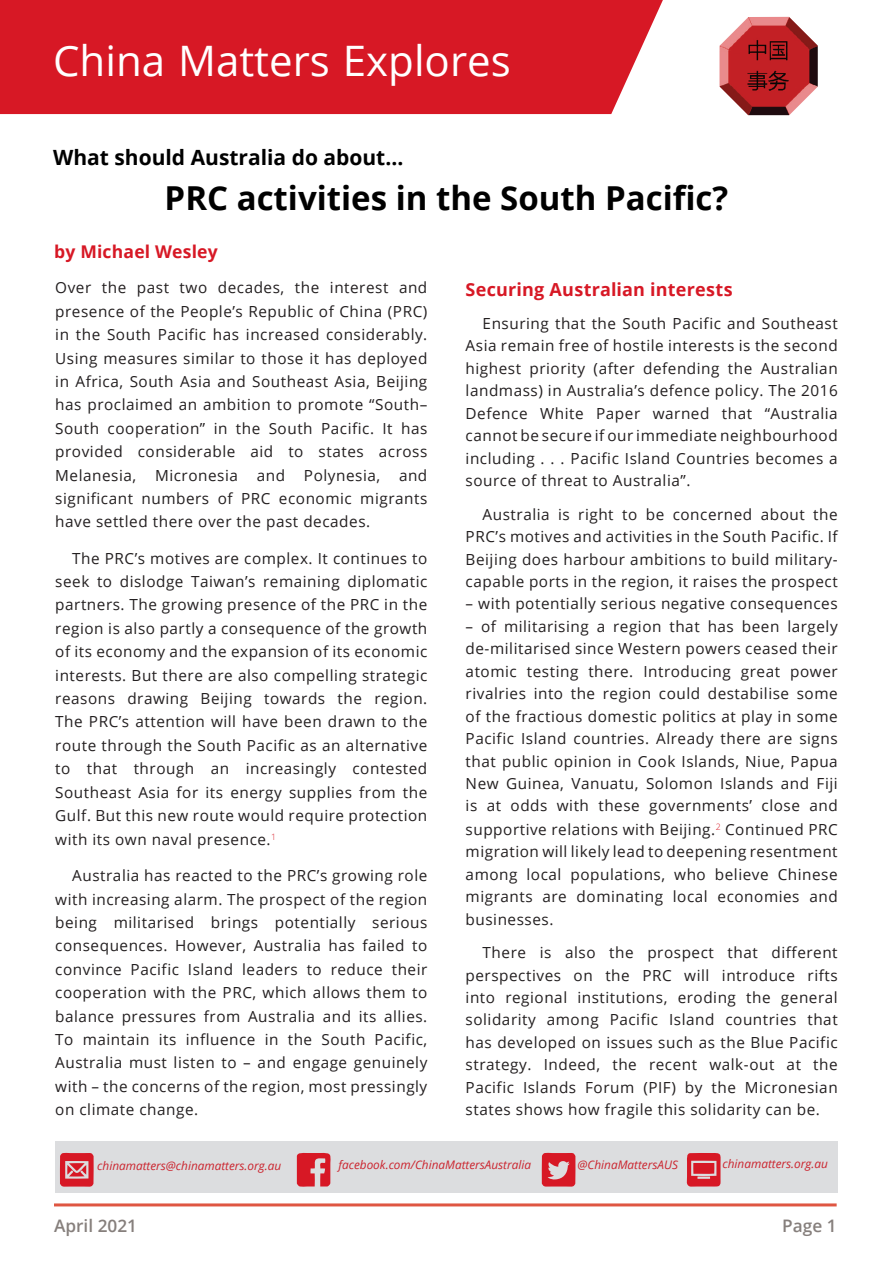
<style>
.page{position:relative;width:893px;height:1263px;background:#fff}
.page>*{position:absolute;margin:0;border:0;box-sizing:border-box;transform-origin:0 0}
.t1{font:42px "Open Sans";color:#fff}
.t2{font:700 33px "Open Sans";color:#000}
.t3{font:700 21px "Open Sans";color:#000}
.t4{font:700 18px "Open Sans";letter-spacing:.01em;color:#d71825}
.t5{font:700 17.55px "Open Sans";letter-spacing:.01em;color:#d71825}
.t6{font:600 17.25px "Open Sans";color:#867f7c}
.t7{font:15.3px/23.4px "Open Sans";letter-spacing:.035em;color:#231f20;text-align:justify}
.t8{font:italic 11.85px "Open Sans";color:#cb242e}
</style>
<div class="page">
<hr style="left:54px;top:1203px;width:783px;height:3px;background:#df5642">
<div style="left:0;top:0;width:663px;height:114px;background:#d71825"></div>
<img style="left:720px;top:17px;width:98px;height:98px">
<div style="left:55px;top:1142px;width:783px;height:51px;background:#dcdddf"></div>
<svg style="left:297px;top:1152px;width:34px;height:35px"></svg>
<svg style="left:542px;top:1153px;width:34px;height:34px"></svg>
<svg style="left:686px;top:1153px;width:35px;height:34px"></svg>
<div style="left:693px;top:1163px;width:21px;height:11px;background:#d71825"></div>
<svg style="left:60px;top:1153px;width:34px;height:34px"></svg>
<h1 class="t1" style="left:53px;top:32px;width:459px">China Matters Explores</h1>
<h3 class="t3" style="left:53px;top:142px;width:352px">What should Australia do about...</h3>
<h2 class="t2" style="left:165px;top:175px;width:565px">PRC activities in the South Pacific?</h2>
<p class="t5" style="left:54px;top:239px;width:165px">by Michael Wesley</p>
<p class="t7" style="left:55px;top:276px;width:374px">Over the past two decades, the interest and presence of the People’s Republic of China (PRC) in the South Pacific has increased considerably.<br>Using measures similar to those it has deployed in Africa, South Asia and Southeast Asia, Beijing has proclaimed an ambition to promote “South– South cooperation” in the South Pacific. It has provided considerable aid to states across Melanesia, Micronesia and Polynesia, and significant numbers of PRC economic migrants have settled there over the past decades.</p>
<p class="t7" style="left:55px;top:546px;width:374px;text-indent:17px">The PRC’s motives are complex. It continues to seek to dislodge Taiwan’s remaining diplomatic partners. The growing presence of the PRC in the region is also partly a consequence of the growth of its economy and the expansion of its economic interests. But there are also compelling strategic reasons drawing Beijing towards the region.<br>The PRC’s attention will have been drawn to the route through the South Pacific as an alternative to that through an increasingly contested Southeast Asia for its energy supplies from the Gulf. But this new route would require protection with its own naval presence.<sup>1</sup></p>
<p class="t7" style="left:55px;top:863px;width:374px;text-indent:17px">Australia has reacted to the PRC’s growing role with increasing alarm. The prospect of the region being militarised brings potentially serious consequences. However, Australia has failed to convince Pacific Island leaders to reduce their cooperation with the PRC, which allows them to balance pressures from Australia and its allies.<br>To maintain its influence in the South Pacific, Australia must listen to – and engage genuinely with – the concerns of the region, most pressingly on climate change.</p>
<p class="t4" style="left:466px;top:276px;width:268px">Securing Australian interests</p>
<p class="t7" style="left:466px;top:312px;width:374px;line-height:22.5px;text-indent:17px">Ensuring that the South Pacific and Southeast Asia remain free of hostile interests is the second highest priority (after defending the Australian landmass) in Australia’s defence policy. The 2016<br>Defence White Paper warned that “Australia cannot be secure if our immediate neighbourhood including . . . Pacific Island Countries becomes a source of threat to Australia”.</p>
<p class="t7" style="left:466px;top:502px;width:374px;line-height:22.5px;text-indent:17px">Australia is right to be concerned about the PRC’s motives and activities in the South Pacific. If Beijing does harbour ambitions to build military&shy;capable ports in the region, it raises the prospect</p>
<p class="t7" style="left:466px;top:592px;width:374px">– with potentially serious negative consequences</p>
<p class="t7" style="left:466px;top:615px;width:374px;line-height:22.5px">– of militarising a region that has been largely de-militarised since Western powers ceased their atomic testing there. Introducing great power rivalries into the region could destabilise some of the fractious domestic politics at play in some Pacific Island countries. Already there are signs that public opinion in Cook Islands, Niue, Papua New Guinea, Vanuatu, Solomon Islands and Fiji is at odds with these governments’ close and supportive relations with Beijing.<sup>2</sup> Continued PRC migration will likely lead to deepening resentment among local populations, who believe Chinese migrants are dominating local economies and businesses.</p>
<p class="t7" style="left:466px;top:941px;width:374px;line-height:22.5px;text-indent:17px">There is also the prospect that different perspectives on the PRC will introduce rifts into regional institutions, eroding the general solidarity among Pacific Island countries that has developed on issues such as the Blue Pacific strategy. Indeed, the recent walk-out at the Pacific Islands Forum (PIF) by the Micronesian states shows how fragile this solidarity can be.</p>
<p class="t8" style="left:97px;top:1157px;width:185px">chinamatters@chinamatters.org.au</p>
<p class="t8" style="left:338px;top:1156px;width:194px">facebook.com/ChinaMattersAustralia</p>
<p class="t8" style="left:578px;top:1156px;width:102px">@ChinaMattersAUS</p>
<p class="t8" style="left:722px;top:1155px;width:107px">chinamatters.org.au</p>
<p class="t6" style="left:54px;top:1213px;width:85px">April 2021</p>
<p class="t6" style="left:782px;top:1213px;width:56px">Page 1</p>
</div>
